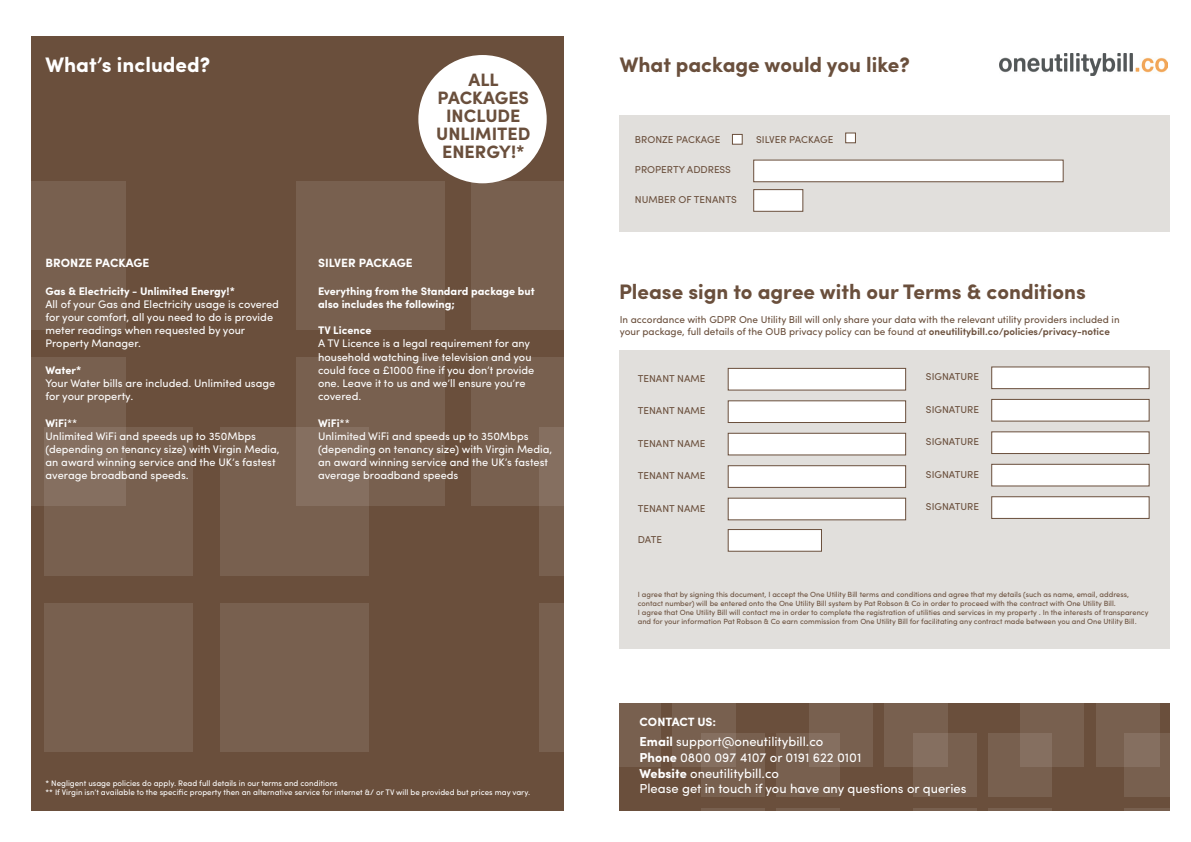
<style>
.page{position:relative;width:1191px;height:842px;background:#fff}
.page>*{position:absolute;margin:0;border:0;box-sizing:border-box;transform-origin:0 0}
.t1{font:700 21px "Sofia Pro";color:#6a4f3c}
.t2{font:700 21px "Sofia Pro";color:#fff}
.t3{font:700 17.9px/17.9px "Sofia Pro";color:#6a4f3c;text-align:center}
.t4{font:13px/15.6px "Sofia Pro";color:#fff}
.t5{font:700 12px "Sofia Pro";color:#fff}
.t6{font:11px/13.2px "Sofia Pro";color:#fff}
.t7{font:700 11px/13.2px "Sofia Pro";color:#fff}
.t8{font:10px/12px "Sofia Pro";color:#6a4f3c}
.t9{font:8px/9.6px "Sofia Pro";color:#fff}
.t10{font:7.5px/9px "Sofia Pro";color:#6a4f3c}
.s1{font-weight:700}
.s2{font-weight:600}
</style>
<div class="page">
<div style="left:620px;top:703px;width:549px;height:108px;background:#6a4f3c"></div>
<div style="left:620px;top:703px;width:41px;height:64px;background:#78604f"></div>
<div style="left:672px;top:703px;width:64px;height:64px;background:#78604f"></div>
<div style="left:809px;top:703px;width:63px;height:64px;background:#78604f"></div>
<div style="left:884px;top:703px;width:63px;height:64px;background:#78604f"></div>
<div style="left:1020px;top:703px;width:64px;height:64px;background:#78604f"></div>
<div style="left:1095px;top:703px;width:64px;height:64px;background:#78604f"></div>
<hr style="left:701px;top:808px;width:64px;height:3px;background:#fff">
<hr style="left:776px;top:808px;width:64px;height:3px;background:#fff">
<div style="left:701px;top:733px;width:64px;height:64px;background:linear-gradient(to right,#816a5b,#775f4d)"></div>
<div style="left:776px;top:733px;width:64px;height:64px;background:linear-gradient(to right,#765e4c,#80695a)"></div>
<hr style="left:913px;top:808px;width:63px;height:3px;background:#fff">
<hr style="left:988px;top:808px;width:63px;height:3px;background:#fff">
<div style="left:913px;top:733px;width:63px;height:64px;background:linear-gradient(to right,#816a5b,#775e4d)"></div>
<div style="left:988px;top:733px;width:63px;height:64px;background:linear-gradient(to right,#765e4d,#816a5a)"></div>
<hr style="left:1124px;top:808px;width:45px;height:3px;background:#fff">
<div style="left:1124px;top:733px;width:45px;height:64px;background:linear-gradient(to right,#816a5a,#7a6352)"></div>
<div style="left:31px;top:36px;width:533px;height:775px;background:#6a4f3c"></div>
<div style="left:31px;top:357px;width:95px;height:149px;background:#78604f"></div>
<div style="left:31px;top:181px;width:95px;height:149px;background:#78604f"></div>
<div style="left:295px;top:357px;width:149px;height:149px;background:#78604f"></div>
<div style="left:471px;top:357px;width:93px;height:149px;background:#78604f"></div>
<div style="left:295px;top:181px;width:149px;height:149px;background:#78604f"></div>
<div style="left:471px;top:181px;width:93px;height:149px;background:#78604f"></div>
<div style="left:44px;top:603px;width:149px;height:148px;background:#78604f"></div>
<div style="left:220px;top:603px;width:149px;height:148px;background:#78604f"></div>
<div style="left:44px;top:427px;width:149px;height:149px;background:linear-gradient(to right,#816a5b,#775e4d)"></div>
<div style="left:220px;top:427px;width:149px;height:149px;background:linear-gradient(to right,#765e4d,#816a5a)"></div>
<div style="left:539px;top:603px;width:25px;height:148px;background:#78604f"></div>
<div style="left:539px;top:427px;width:25px;height:149px;background:linear-gradient(to bottom,#897365,#755d4b)"></div>
<div style="left:620px;top:116px;width:549px;height:116px;background:#e1dfdc"></div>
<div style="left:620px;top:350px;width:549px;height:299px;background:#e1dfdc"></div>
<div style="left:732px;top:134px;width:10px;height:11px;background:#fff;border:1px solid #6a4f3c"></div>
<div style="left:753px;top:160px;width:310px;height:22px;background:#fff;border:1px solid #6a4f3c"></div>
<div style="left:727px;top:368px;width:179px;height:23px;background:#fff;border:1px solid #6a4f3c"></div>
<div style="left:727px;top:400px;width:179px;height:23px;background:#fff;border:1px solid #6a4f3c"></div>
<div style="left:727px;top:433px;width:179px;height:22px;background:#fff;border:1px solid #6a4f3c"></div>
<div style="left:727px;top:465px;width:179px;height:23px;background:#fff;border:1px solid #6a4f3c"></div>
<div style="left:727px;top:498px;width:179px;height:22px;background:#fff"></div>
<div style="left:991px;top:366px;width:158px;height:23px;background:#fff;border:1px solid #6a4f3c"></div>
<div style="left:991px;top:399px;width:158px;height:23px;background:#fff;border:1px solid #6a4f3c"></div>
<div style="left:991px;top:431px;width:158px;height:23px;background:#fff;border:1px solid #6a4f3c"></div>
<div style="left:991px;top:464px;width:158px;height:22px;background:#fff;border:1px solid #6a4f3c"></div>
<div style="left:991px;top:496px;width:158px;height:23px;background:#fff;border:1px solid #6a4f3c"></div>
<div style="left:753px;top:189px;width:50px;height:23px;background:#fff;border:1px solid #6a4f3c"></div>
<div style="left:727px;top:529px;width:95px;height:23px;background:#fff;border:1px solid #6a4f3c"></div>
<div style="left:845px;top:132px;width:11px;height:11px;background:#fff;border:1px solid #6a4f3c"></div>
<div style="left:418px;top:55px;width:129px;height:128px;background:#fff;border-radius:50%"></div>
<img style="left:999px;top:54px;width:168px;height:21px">
<h1 class="t2" style="left:45px;top:48px;width:166px">What’s included?</h1>
<h1 class="t1" style="left:620px;top:48px;width:291px">What package would you like?</h1>
<h2 class="t3" style="left:436px;top:70px;width:96px">ALL<br>PACKAGES<br>INCLUDE<br>UNLIMITED<br>ENERGY!*</h2>
<p class="t8" style="left:756px;top:133px;width:79px">SILVER PACKAGE</p>
<p class="t8" style="left:635px;top:133px;width:87px">BRONZE PACKAGE</p>
<p class="t8" style="left:635px;top:163px;width:98px">PROPERTY ADDRESS</p>
<p class="t5" style="left:45px;top:254px;width:105px">BRONZE PACKAGE</p>
<p class="t5" style="left:318px;top:254px;width:96px">SILVER PACKAGE</p>
<p class="t8" style="left:635px;top:193px;width:103px">NUMBER OF TENANTS</p>
<p class="t7" style="left:45px;top:283px;width:191px">Gas &amp; Electricity - Unlimited Energy!*</p>
<h1 class="t1" style="left:619px;top:276px;width:468px">Please sign to agree with our Terms &amp; conditions</h1>
<p class="t7" style="left:318px;top:283px;width:218px">Everything from the Standard package but also includes the following;</p>
<p class="t7" style="left:318px;top:323px;width:55px">TV Licence</p>
<p class="t6" style="left:318px;top:336px;width:218px">A TV Licence is a legal requirement for any household watching live television and you could face a £1000 fine if you don’t provide one. Leave it to us and we’ll ensure you’re covered.</p>
<p class="t6" style="left:318px;top:415px;width:236px"><span class="s1">WiFi</span>**<br>Unlimited WiFi and speeds up to 350Mbps (depending on tenancy size) with Virgin Media, an award winning service and the UK’s fastest average broadband speeds</p>
<p class="t6" style="left:45px;top:297px;width:235px">All of your Gas and Electricity usage is covered for your comfort, all you need to do is provide meter readings when requested by your Property Manager.</p>
<p class="t7" style="left:45px;top:363px;width:37px">Water*</p>
<p class="t6" style="left:45px;top:376px;width:231px">Your Water bills are included. Unlimited usage for your property.</p>
<p class="t6" style="left:45px;top:415px;width:236px"><span class="s1">WiFi</span>**<br>Unlimited WiFi and speeds up to 350Mbps (depending on tenancy size) with Virgin Media, an award winning service and the UK’s fastest average broadband speeds.</p>
<p class="t8" style="left:620px;top:313px;width:501px">In accordance with GDPR One Utility Bill will only share your data with the relevant utility providers included in your package, full details of the OUB privacy policy can be found at <span class="s2">oneutilitybill.co/policies/privacy-notice</span></p>
<p class="t8" style="left:926px;top:370px;width:55px">SIGNATURE</p>
<p class="t8" style="left:926px;top:403px;width:55px">SIGNATURE</p>
<p class="t8" style="left:926px;top:435px;width:55px">SIGNATURE</p>
<p class="t8" style="left:926px;top:467px;width:55px">SIGNATURE</p>
<p class="t8" style="left:926px;top:500px;width:55px">SIGNATURE</p>
<p class="t8" style="left:638px;top:372px;width:69px">TENANT NAME</p>
<p class="t8" style="left:638px;top:404px;width:69px">TENANT NAME</p>
<p class="t8" style="left:638px;top:436px;width:69px">TENANT NAME</p>
<p class="t8" style="left:638px;top:469px;width:69px">TENANT NAME</p>
<p class="t8" style="left:638px;top:501px;width:69px">TENANT NAME</p>
<p class="t8" style="left:638px;top:533px;width:26px">DATE</p>
<p class="t9" style="left:45px;top:777px;width:486px">* Negligent usage policies do apply. Read full details in our terms and conditions<br>** If Virgin isn’t available to the specific property then an alternative service for internet &amp;/ or TV will be provided but prices may vary.</p>
<p class="t10" style="left:638px;top:590px;width:512px">I agree that by signing this document, I accept the One Utility Bill terms and conditions and agree that my details (such as name, email, address, contact number) will be entered onto the One Utility Bill system by Pat Robson &amp; Co in order to proceed with the contract with One Utility Bill.<br>I agree that One Utility Bill will contact me in order to complete the registration of utilities and services in my property . In the interests of transparency and for your information Pat Robson &amp; Co earn commission from One Utility Bill for facilitating any contract made between you and One Utility Bill.</p>
<p class="t5" style="left:639px;top:712px;width:78px">CONTACT US:</p>
<p class="t4" style="left:639px;top:733px;width:328px"><span class="s1">Email</span> support@oneutilitybill.co<br><span class="s1">Phone</span> 0800 097 4107 or 0191 622 0101<br><span class="s1">Website</span> oneutilitybill.co<br>Please get in touch if you have any questions or queries</p>
</div>
